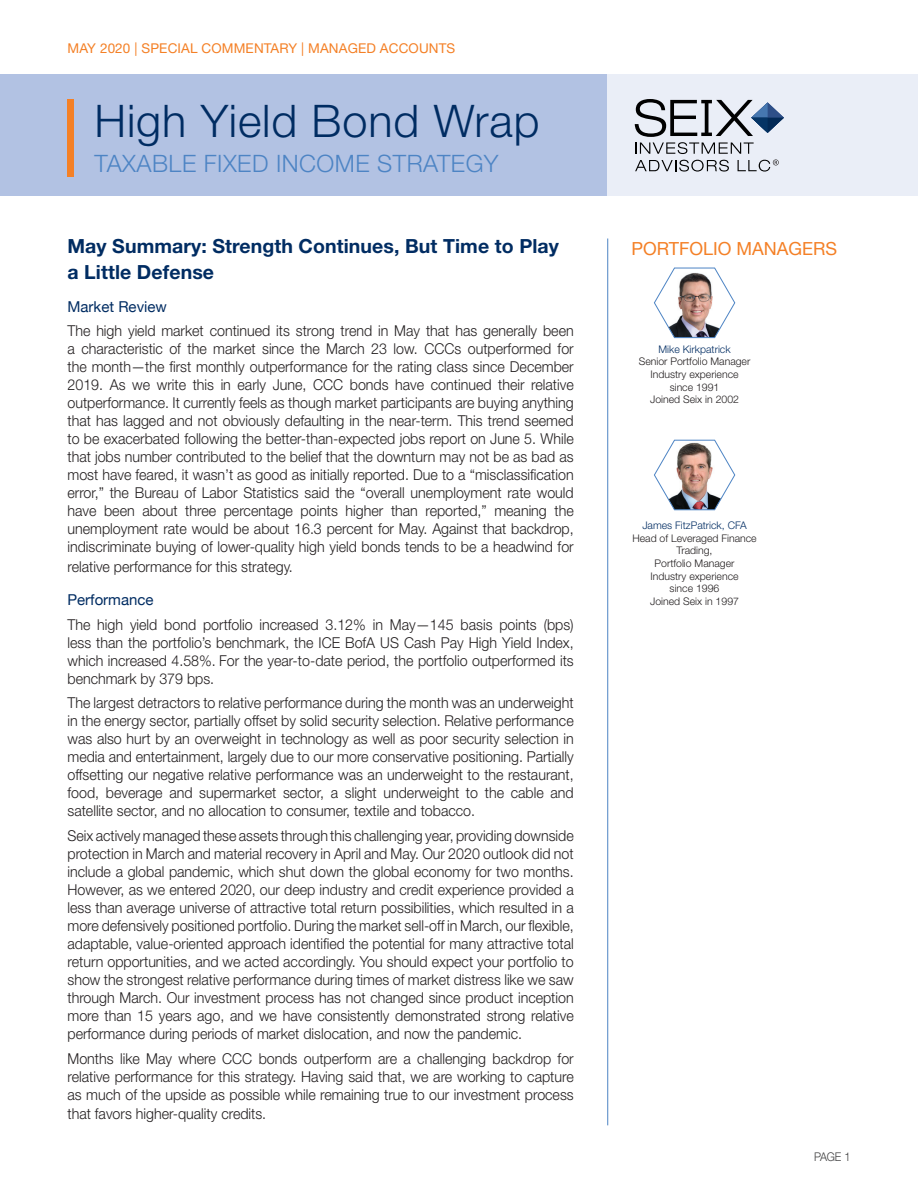
<style>
.page{position:relative;width:918px;height:1188px;background:#fff}
.page>*{position:absolute;margin:0;border:0;box-sizing:border-box;transform-origin:0 0}
.t1{font:300 45px "Helvetica Neue";letter-spacing:.02em;color:#002c62}
.t2{font:300 24px "Helvetica Neue";letter-spacing:.02em;color:#4d84c4}
.t3{font:700 19.5px/25.5px "Helvetica Neue";letter-spacing:.005em;color:#002c62}
.t4{font:18px "Helvetica Neue";color:#f48026}
.t5{font:300 15px/18px "Helvetica Neue";color:#231f20;text-align:justify;scale:.95 1}
.t6{font:15px "Helvetica Neue";color:#002c62}
.t7{font:13.5px "Helvetica Neue";letter-spacing:.01em;color:#f48026}
.t8{font:300 12px "Helvetica Neue";color:#3e3e3f;scale:.92 1}
.t9{font:300 10.5px/12.6px "Helvetica Neue";color:#231f20;text-align:center}
.t10{font:300 10.5px "Helvetica Neue";color:#002c62}
</style>
<div class="page">
<div style="left:0;top:75px;width:918px;height:121px;background:#b2c2e3"></div>
<div style="left:608px;top:75px;width:310px;height:121px;background:#eaeef7"></div>
<svg style="left:635px;top:99px;width:149px;height:73px"></svg>
<div style="left:68px;top:100px;width:6px;height:77px;background:#f48026"></div>
<img style="left:654px;top:267px;width:81px;height:71px">
<img style="left:654px;top:439px;width:81px;height:71px">
<hr style="left:607px;top:238px;width:1px;height:887px;background:#4d84c4">
<p class="t7" style="left:68px;top:41px;width:389px">MAY 2020 | SPECIAL COMMENTARY | MANAGED ACCOUNTS</p>
<h1 class="t1" style="left:94px;top:94px;width:447px">High Yield Bond Wrap</h1>
<h2 class="t2" style="left:94px;top:149px;width:406px">TAXABLE FIXED INCOME STRATEGY</h2>
<h3 class="t3" style="left:68px;top:233px;width:493px">May Summary: Strength Continues, But Time to Play a Little Defense</h3>
<p class="t6" style="left:68px;top:297px;width:101px">Market Review</p>
<p class="t5" style="left:68px;top:322px;width:534px">The high yield market continued its strong trend in May that has generally been a characteristic of the market since the March 23 low. CCCs outperformed for the month—the first monthly outperformance for the rating class since December 2019. As we write this in early June, CCC bonds have continued their relative outperformance. It currently feels as though market participants are buying anything that has lagged and not obviously defaulting in the near-term. This trend seemed to be exacerbated following the better-than-expected jobs report on June 5. While that jobs number contributed to the belief that the downturn may not be as bad as most have feared, it wasn’t as good as initially reported. Due to a “misclassification error,” the Bureau of Labor Statistics said the “overall unemployment rate would have been about three percentage points higher than reported,” meaning the unemployment rate would be about 16.3 percent for May. Against that backdrop, indiscriminate buying of lower-quality high yield bonds tends to be a headwind for</p>
<p class="t5" style="left:68px;top:557px;width:239px">relative performance for this strategy.</p>
<p class="t6" style="left:68px;top:591px;width:88px">Performance</p>
<p class="t5" style="left:68px;top:615px;width:534px">The high yield bond portfolio increased 3.12% in May—145 basis points (bps) less than the portfolio’s benchmark, the ICE BofA US Cash Pay High Yield Index, which increased 4.58%. For the year-to-date period, the portfolio outperformed its benchmark by 379 bps.</p>
<p class="t5" style="left:68px;top:694px;width:534px">The largest detractors to relative performance during the month was an underweight in the energy sector, partially offset by solid security selection. Relative performance was also hurt by an overweight in technology as well as poor security selection in media and entertainment, largely due to our more conservative positioning. Partially offsetting our negative relative performance was an underweight to the restaurant, food, beverage and supermarket sector, a slight underweight to the cable and satellite sector, and no allocation to consumer, textile and tobacco.</p>
<p class="t5" style="left:68px;top:826px;width:534px">Seix actively managed these assets through this challenging year, providing downside protection in March and material recovery in April and May. Our 2020 outlook did not include a global pandemic, which shut down the global economy for two months.<br>However, as we entered 2020, our deep industry and credit experience provided a less than average universe of attractive total return possibilities, which resulted in a more defensively positioned portfolio. During the market sell-off in March, our flexible, adaptable, value-oriented approach identified the potential for many attractive total return opportunities, and we acted accordingly. You should expect your portfolio to show the strongest relative performance during times of market distress like we saw through March. Our investment process has not changed since product inception more than 15 years ago, and we have consistently demonstrated strong relative performance during periods of market dislocation, and now the pandemic.</p>
<p class="t5" style="left:68px;top:1049px;width:534px">Months like May where CCC bonds outperform are a challenging backdrop for relative performance for this strategy. Having said that, we are working to capture as much of the upside as possible while remaining true to our investment process</p>
<p class="t5" style="left:68px;top:1105px;width:211px">that favors higher-quality credits.</p>
<p class="t4" style="left:631px;top:238px;width:207px">PORTFOLIO MANAGERS</p>
<p class="t10" style="left:659px;top:343px;width:74px">Mike Kirkpatrick</p>
<p class="t9" style="left:639px;top:355px;width:113px">Senior Portfolio Manager<br>Industry experience since 1991<br>Joined Seix in 2002</p>
<p class="t10" style="left:642px;top:519px;width:106px">James FitzPatrick, CFA</p>
<p class="t9" style="left:632px;top:532px;width:126px">Head of Leveraged Finance<br>Trading,<br>Portfolio Manager<br>Industry experience<br>since 1996<br>Joined Seix in 1997</p>
<p class="t8" style="left:814px;top:1149px;width:41px">PAGE 1</p>
</div>
